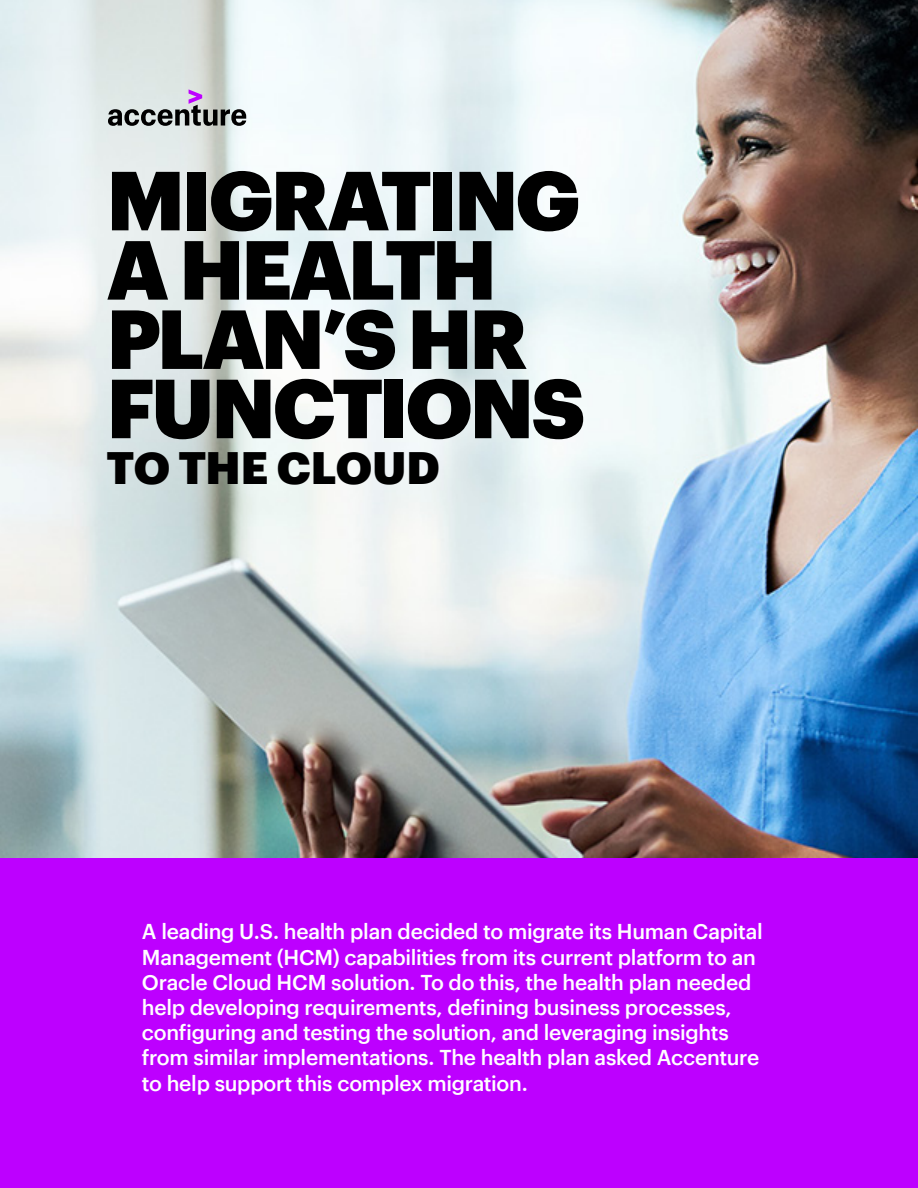
<style>
.page{position:relative;width:918px;height:1188px;background:#fff}
.page>*{position:absolute;margin:0;border:0;box-sizing:border-box;transform-origin:0 0}
.t1{font:900 81.75px/69.3px "Graphik";letter-spacing:-.04em;color:#000}
.t2{font:900 44.4px "Graphik";letter-spacing:-.005em;color:#000}
.t3{font:500 21px/25.2px "Graphik";letter-spacing:-.015em;color:#fff}
</style>
<div class="page">
<img style="left:0;top:0;width:918px;height:859px">
<svg style="left:108px;top:89px;width:138px;height:37px;background:#a4a7aa"></svg>
<div style="left:0;top:859px;width:918px;height:329px;background:#bd00ff"></div>
<h1 class="t1" style="left:107px;top:159px;width:480px">MIGRATING<br>A HEALTH<br>PLAN’S HR<br>FUNCTIONS</h1>
<h2 class="t2" style="left:107px;top:433px;width:335px">TO THE CLOUD</h2>
<p class="t3" style="left:142px;top:917px;width:622px">A leading U.S. health plan decided to migrate its Human Capital Management (HCM) capabilities from its current platform to an Oracle Cloud HCM solution. To do this, the health plan needed help developing requirements, defining business processes, configuring and testing the solution, and leveraging insights from similar implementations. The health plan asked Accenture to help support this complex migration.</p>
</div>
